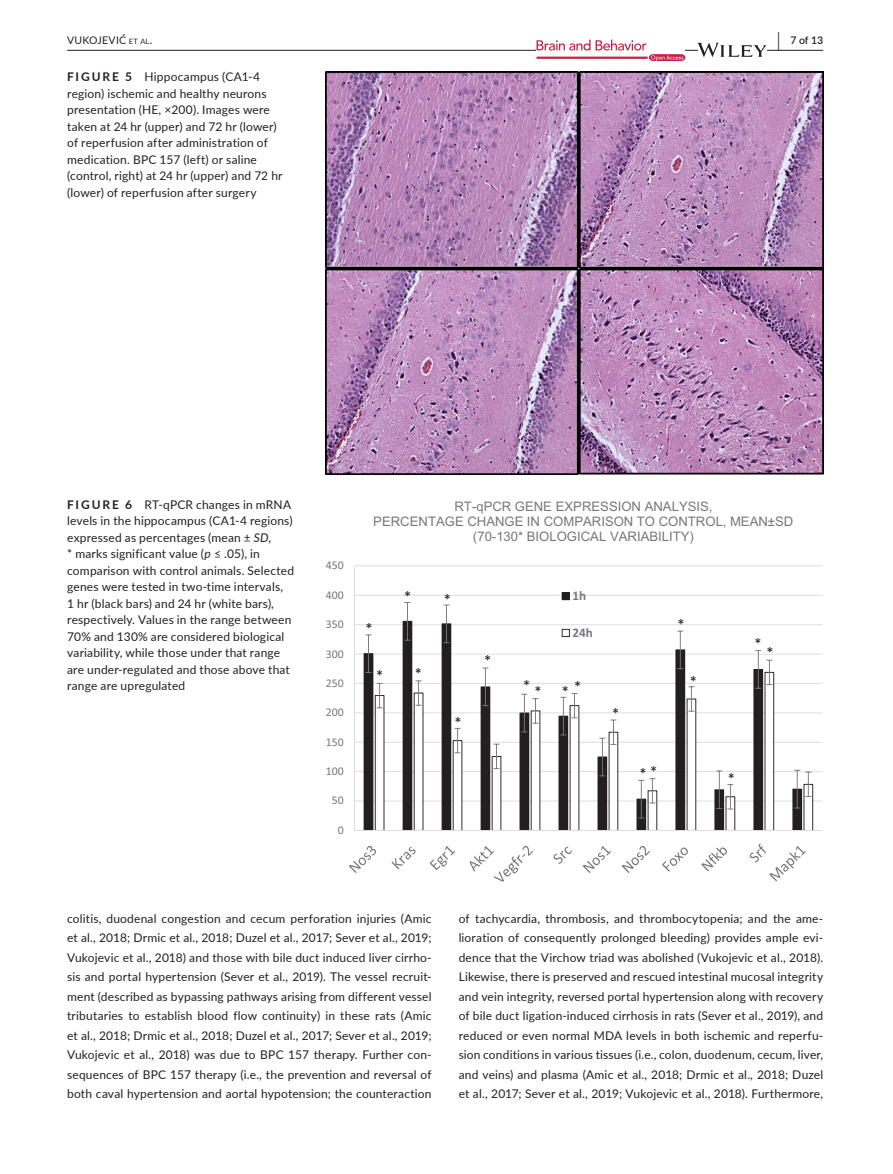
<style>
.page{position:relative;width:893px;height:1174px;background:#fff}
.page>*{position:absolute;margin:0;border:0;box-sizing:border-box;transform-origin:0 0}
.t1{font:600 19.5px "Lato";color:#231f20;scale:.48 1}
.t2{font:14.4px "Calibri";color:#231f20}
.t3{font:13.2px/15.1px "Arial";color:#76787b;text-align:center}
.t4{font:700 13.2px "Calibri";color:#76787b}
.t5{font:12px/19.5px "Lato";letter-spacing:.015em;color:#231f20;text-align:justify}
.t6{font:11.85px "Calibri";color:#76787b}
.t7{font:10.5px "Lato";letter-spacing:.02em;color:#231f20}
.t8{font:600 10.5px "Lato";color:#231f20}
.s1{font-size:7.35px}
.s2{font-weight:700}
.s3{font-style:italic}
</style>
<div class="page">
<hr style="left:67px;top:50px;width:756px;height:1px;background:#231f20">
<svg style="left:537px;top:40px;width:148px;height:21px"></svg>
<svg style="left:697px;top:43px;width:69px;height:14px"></svg>
<img style="left:326px;top:72px;width:497px;height:402px">
<hr style="left:355px;top:565px;width:467px;height:1px;background:#dcdddf">
<hr style="left:355px;top:595px;width:467px;height:1px;background:#dcdddf">
<hr style="left:355px;top:624px;width:467px;height:1px;background:#dcdddf">
<hr style="left:355px;top:653px;width:467px;height:1px;background:#dcdddf">
<hr style="left:355px;top:683px;width:467px;height:1px;background:#dcdddf">
<hr style="left:355px;top:712px;width:467px;height:1px;background:#dcdddf">
<hr style="left:355px;top:742px;width:467px;height:1px;background:#dcdddf">
<hr style="left:355px;top:771px;width:467px;height:1px;background:#dcdddf">
<hr style="left:355px;top:800px;width:467px;height:1px;background:#dcdddf">
<svg style="left:364px;top:634px;width:20px;height:196px"></svg>
<svg style="left:403px;top:602px;width:20px;height:228px"></svg>
<svg style="left:442px;top:604px;width:20px;height:226px"></svg>
<svg style="left:481px;top:667px;width:20px;height:163px"></svg>
<svg style="left:519px;top:693px;width:21px;height:137px"></svg>
<svg style="left:558px;top:693px;width:21px;height:137px"></svg>
<svg style="left:597px;top:719px;width:21px;height:111px"></svg>
<svg style="left:636px;top:778px;width:21px;height:52px"></svg>
<svg style="left:675px;top:630px;width:21px;height:200px"></svg>
<svg style="left:714px;top:770px;width:21px;height:60px"></svg>
<svg style="left:753px;top:650px;width:21px;height:180px"></svg>
<svg style="left:792px;top:770px;width:21px;height:60px"></svg>
<hr style="left:354px;top:566px;width:1px;height:264px;background:#dcdddf">
<hr style="left:355px;top:830px;width:467px;height:1px;background:#dcdddf">
<svg style="left:349px;top:846px;width:27px;height:27px"></svg>
<svg style="left:391px;top:847px;width:25px;height:22px"></svg>
<svg style="left:430px;top:846px;width:25px;height:24px"></svg>
<svg style="left:470px;top:846px;width:63px;height:35px"></svg>
<svg style="left:554px;top:846px;width:18px;height:17px"></svg>
<svg style="left:583px;top:846px;width:28px;height:27px"></svg>
<svg style="left:622px;top:846px;width:28px;height:27px"></svg>
<svg style="left:662px;top:847px;width:26px;height:24px"></svg>
<svg style="left:701px;top:847px;width:26px;height:24px"></svg>
<svg style="left:750px;top:843px;width:56px;height:38px"></svg>
<svg style="left:562px;top:592px;width:8px;height:8px"></svg>
<svg style="left:562px;top:629px;width:8px;height:8px"></svg>
<h1 class="t1" style="left:778px;top:26px;width:7px">|</h1>
<p class="t7" style="left:67px;top:33px;width:87px">VUKOJEVIĆ <span class="s1">et al</span>.</p>
<p class="t8" style="left:790px;top:33px;width:34px">7 of 13</p>
<p class="t5" style="left:67px;top:68px;width:217px;line-height:16.5px;text-align:left"><span class="s2">FIGURE 5</span> Hippocampus (CA1-4 region) ischemic and healthy neurons presentation (HE, ×200). Images were taken at 24 hr (upper) and 72 hr (lower) of reperfusion after administration of medication. BPC 157 (left) or saline (control, right) at 24 hr (upper) and 72 hr (lower) of reperfusion after surgery</p>
<p class="t5" style="left:67px;top:496px;width:228px;line-height:16.5px;text-align:left"><span class="s2">FIGURE 6</span> RT-qPCR changes in mRNA levels in the hippocampus (CA1-4 regions) expressed as percentages (mean ± <span class="s3">SD</span>,<br>* marks significant value (<span class="s3">p</span> ≤ .05), in comparison with control animals. Selected genes were tested in two-time intervals,<br>1 hr (black bars) and 24 hr (white bars), respectively. Values in the range between 70% and 130% are considered biological variability, while those under that range are under-regulated and those above that range are upregulated</p>
<p class="t6" style="left:326px;top:558px;width:19px">450</p>
<p class="t6" style="left:326px;top:587px;width:19px">400</p>
<p class="t6" style="left:326px;top:616px;width:19px">350</p>
<p class="t6" style="left:326px;top:646px;width:19px">300</p>
<p class="t6" style="left:326px;top:675px;width:19px">250</p>
<p class="t6" style="left:326px;top:705px;width:19px">200</p>
<p class="t6" style="left:326px;top:734px;width:19px">150</p>
<p class="t6" style="left:326px;top:763px;width:19px">100</p>
<p class="t6" style="left:332px;top:793px;width:13px">50</p>
<p class="t6" style="left:338px;top:822px;width:7px">0</p>
<p class="t3" style="left:373px;top:498px;width:422px">RT-qPCR GENE EXPRESSION ANALYSIS,<br>PERCENTAGE CHANGE IN COMPARISON TO CONTROL, MEAN±SD (70-130* BIOLOGICAL VARIABILITY)</p>
<p class="t2" style="left:365px;top:619px;width:9px">*</p>
<p class="t2" style="left:376px;top:666px;width:9px">*</p>
<p class="t2" style="left:404px;top:587px;width:9px">*</p>
<p class="t2" style="left:415px;top:664px;width:9px">*</p>
<p class="t2" style="left:444px;top:590px;width:9px">*</p>
<p class="t2" style="left:454px;top:713px;width:9px">*</p>
<p class="t2" style="left:484px;top:651px;width:9px">*</p>
<p class="t4" style="left:572px;top:587px;width:15px">1h</p>
<p class="t4" style="left:572px;top:624px;width:22px">24h</p>
<p class="t2" style="left:523px;top:679px;width:20px">* *</p>
<p class="t2" style="left:562px;top:679px;width:21px">* *</p>
<p class="t2" style="left:612px;top:704px;width:9px">*</p>
<p class="t2" style="left:639px;top:763px;width:19px">**</p>
<p class="t2" style="left:677px;top:615px;width:9px">*</p>
<p class="t2" style="left:690px;top:672px;width:9px">*</p>
<p class="t2" style="left:754px;top:634px;width:9px">*</p>
<p class="t2" style="left:767px;top:643px;width:9px">*</p>
<p class="t2" style="left:728px;top:769px;width:9px">*</p>
<p class="t5" style="left:67px;top:908px;width:366px">colitis, duodenal congestion and cecum perforation injuries (Amic et al., 2018; Drmic et al., 2018; Duzel et al., 2017; Sever et al., 2019; Vukojevic et al., 2018) and those with bile duct induced liver cirrho&shy;sis and portal hypertension (Sever et al., 2019). The vessel recruit&shy;ment (described as bypassing pathways arising from different vessel tributaries to establish blood flow continuity) in these rats (Amic et al., 2018; Drmic et al., 2018; Duzel et al., 2017; Sever et al., 2019; Vukojevic et al., 2018) was due to BPC 157 therapy. Further con&shy;sequences of BPC 157 therapy (i.e., the prevention and reversal of both caval hypertension and aortal hypotension; the counteraction</p>
<p class="t5" style="left:459px;top:908px;width:366px">of tachycardia, thrombosis, and thrombocytopenia; and the ame&shy;lioration of consequently prolonged bleeding) provides ample evi&shy;dence that the Virchow triad was abolished (Vukojevic et al., 2018).<br>Likewise, there is preserved and rescued intestinal mucosal integrity and vein integrity, reversed portal hypertension along with recovery of bile duct ligation-induced cirrhosis in rats (Sever et al., 2019), and reduced or even normal MDA levels in both ischemic and reperfu&shy;sion conditions in various tissues (i.e., colon, duodenum, cecum, liver, and veins) and plasma (Amic et al., 2018; Drmic et al., 2018; Duzel et al., 2017; Sever et al., 2019; Vukojevic et al., 2018). Furthermore,</p>
</div>
